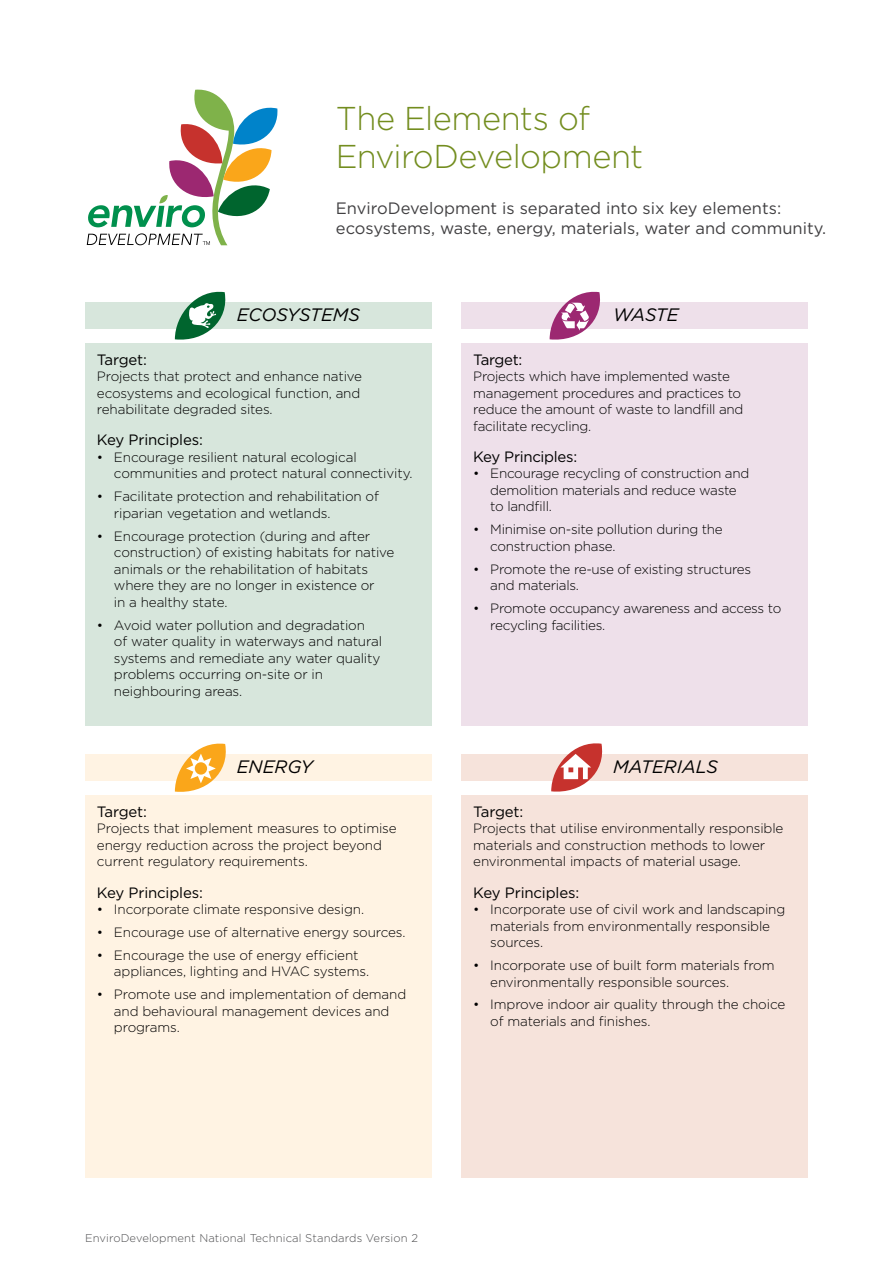
<style>
.page{position:relative;width:893px;height:1263px;background:#fff}
.page>*{position:absolute;margin:0;border:0;box-sizing:border-box;transform-origin:0 0}
.t1{font:300 33px/37.5px "Gotham";letter-spacing:-.02em;color:#738d1f}
.t2{font:italic 18px "Gotham";color:#000}
.t3{font:16.5px/19.8px "Gotham";color:#414042}
.t4{font:15px "Gotham";letter-spacing:-.01em;color:#000}
.t5{font:300 13.5px/16.5px "Gotham";letter-spacing:-.01em;color:#000}
.t6{font:300 11.25px "Gotham";letter-spacing:.01em;color:#4d4d4f}
</style>
<div class="page">
<div style="left:85px;top:343px;width:347px;height:383px;background:#d7e6dc"></div>
<div style="left:85px;top:795px;width:347px;height:383px;background:#fff3e3"></div>
<div style="left:461px;top:795px;width:347px;height:383px;background:#f6e3db"></div>
<div style="left:461px;top:343px;width:347px;height:383px;background:#eee0ea"></div>
<div style="left:85px;top:302px;width:347px;height:26px;background:#d7e6dc"></div>
<div style="left:85px;top:754px;width:347px;height:27px;background:#fff3e3"></div>
<div style="left:461px;top:754px;width:347px;height:27px;background:#f6e3db"></div>
<div style="left:461px;top:302px;width:347px;height:26px;background:#eee0ea"></div>
<svg style="left:550px;top:291px;width:54px;height:49px"></svg>
<svg style="left:175px;top:291px;width:54px;height:49px"></svg>
<svg style="left:175px;top:743px;width:51px;height:49px"></svg>
<svg style="left:551px;top:743px;width:52px;height:49px"></svg>
<svg style="left:87px;top:89px;width:191px;height:156px"></svg>
<h1 class="t1" style="left:336px;top:99px;width:309px">The Elements of<br>EnviroDevelopment</h1>
<p class="t3" style="left:336px;top:198px;width:492px">EnviroDevelopment is separated into six key elements: ecosystems, waste, energy, materials, water and community.</p>
<h2 class="t2" style="left:237px;top:303px;width:125px">ECOSYSTEMS</h2>
<p class="t4" style="left:97px;top:350px;width:52px">Target:</p>
<p class="t5" style="left:97px;top:368px;width:267px">Projects that protect and enhance native ecosystems and ecological function, and rehabilitate degraded sites.</p>
<p class="t4" style="left:97px;top:430px;width:107px">Key Principles:</p>
<p class="t5" style="left:114px;top:448px;width:300px;text-indent:-17px">• Encourage resilient natural ecological communities and protect natural connectivity.</p>
<p class="t5" style="left:114px;top:488px;width:267px;text-indent:-17px">• Facilitate protection and rehabilitation of riparian vegetation and wetlands.</p>
<p class="t5" style="left:114px;top:527px;width:282px;text-indent:-17px">• Encourage protection (during and after construction) of existing habitats for native animals or the rehabilitation of habitats where they are no longer in existence or<br>in a healthy state.</p>
<p class="t5" style="left:114px;top:616px;width:270px;text-indent:-17px">• Avoid water pollution and degradation<br>of water quality in waterways and natural systems and remediate any water quality problems occurring on-site or in neighbouring areas.</p>
<h2 class="t2" style="left:613px;top:303px;width:67px">WASTE</h2>
<p class="t4" style="left:473px;top:350px;width:51px">Target:</p>
<p class="t5" style="left:473px;top:368px;width:272px">Projects which have implemented waste management procedures and practices to reduce the amount of waste to landfill and facilitate recycling.</p>
<p class="t4" style="left:473px;top:447px;width:105px">Key Principles:</p>
<p class="t5" style="left:490px;top:465px;width:260px;text-indent:-17px">• Encourage recycling of construction and demolition materials and reduce waste to landfill.</p>
<p class="t5" style="left:490px;top:521px;width:234px;text-indent:-17px">• Minimise on-site pollution during the construction phase.</p>
<p class="t5" style="left:490px;top:560px;width:262px;text-indent:-17px">• Promote the re-use of existing structures and materials.</p>
<p class="t5" style="left:490px;top:600px;width:293px;text-indent:-17px">• Promote occupancy awareness and access to recycling facilities.</p>
<h2 class="t2" style="left:237px;top:755px;width:77px">ENERGY</h2>
<h2 class="t2" style="left:613px;top:755px;width:106px">MATERIALS</h2>
<p class="t4" style="left:97px;top:802px;width:52px">Target:</p>
<p class="t5" style="left:97px;top:820px;width:301px">Projects that implement measures to optimise energy reduction across the project beyond current regulatory requirements.</p>
<p class="t4" style="left:97px;top:883px;width:107px">Key Principles:</p>
<p class="t5" style="left:97px;top:901px;width:269px">• Incorporate climate responsive design.</p>
<p class="t5" style="left:97px;top:924px;width:310px">• Encourage use of alternative energy sources.</p>
<p class="t5" style="left:114px;top:946px;width:257px;text-indent:-17px">• Encourage the use of energy efficient appliances, lighting and HVAC systems.</p>
<p class="t5" style="left:114px;top:986px;width:294px;text-indent:-17px">• Promote use and implementation of demand and behavioural management devices and programs.</p>
<p class="t4" style="left:473px;top:802px;width:52px">Target:</p>
<p class="t5" style="left:473px;top:820px;width:312px">Projects that utilise environmentally responsible materials and construction methods to lower environmental impacts of material usage.</p>
<p class="t4" style="left:473px;top:883px;width:107px">Key Principles:</p>
<p class="t5" style="left:490px;top:901px;width:297px;text-indent:-17px">• Incorporate use of civil work and landscaping materials from environmentally responsible sources.</p>
<p class="t5" style="left:490px;top:957px;width:286px;text-indent:-17px">• Incorporate use of built form materials from environmentally responsible sources.</p>
<p class="t5" style="left:490px;top:996px;width:296px;text-indent:-17px">• Improve indoor air quality through the choice of materials and finishes.</p>
<p class="t6" style="left:85px;top:1231px;width:334px">EnviroDevelopment National Technical Standards Version 2</p>
</div>
